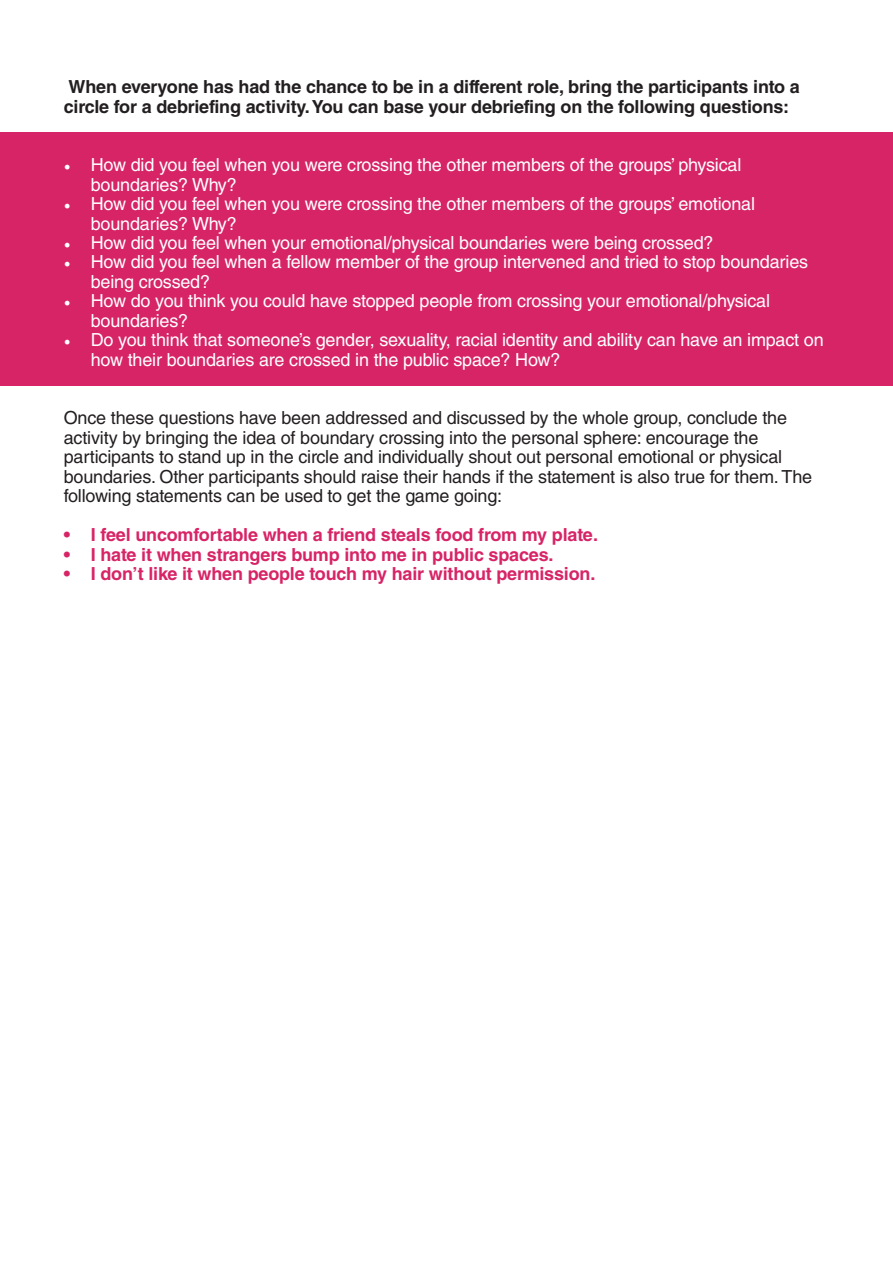
<style>
.page{position:relative;width:893px;height:1263px;background:#fff}
.page>*{position:absolute;margin:0;border:0;box-sizing:border-box;transform-origin:0 0}
.t1{font:18px/19.5px "Helvetica LT Std";letter-spacing:-.01em;color:#fff}
.t2{font:18px/19.5px "Helvetica LT Std";letter-spacing:-.01em;color:#231f20}
.t3{font:700 18px/19.5px "Helvetica LT Std";letter-spacing:-.01em;color:#231f20}
.t4{font:700 18px "Helvetica LT Std";letter-spacing:-.01em;color:#d72466}
.s1{font-family:"Minion Pro"}
</style>
<div class="page">
<div style="left:0;top:132px;width:893px;height:254px;background:#d72466"></div>
<p class="t3" style="left:64px;top:77px;width:738px">When everyone has had the chance to be in a different role, bring the participants into a circle for a debriefing activity. You can base your debriefing on the following questions:</p>
<p class="t1" style="left:91px;top:155px;width:652px;text-indent:-27px"><span class="s1">•</span> How did you feel when you were crossing the other members of the groups’ physical boundaries? Why?</p>
<p class="t1" style="left:91px;top:194px;width:666px;text-indent:-27px"><span class="s1">•</span> How did you feel when you were crossing the other members of the groups’ emotional boundaries? Why?</p>
<p class="t1" style="left:64px;top:233px;width:651px"><span class="s1">•</span> How did you feel when your emotional/physical boundaries were being crossed?</p>
<p class="t1" style="left:91px;top:252px;width:719px;text-indent:-27px"><span class="s1">•</span> How did you feel when a fellow member of the group intervened and tried to stop boundaries being crossed?</p>
<p class="t1" style="left:91px;top:291px;width:681px;text-indent:-27px"><span class="s1">•</span> How do you think you could have stopped people from crossing your emotional/physical boundaries?</p>
<p class="t1" style="left:91px;top:330px;width:734px;text-indent:-27px"><span class="s1">•</span> Do you think that someone’s gender, sexuality, racial identity and ability can have an impact on how their boundaries are crossed in the public space? How?</p>
<p class="t2" style="left:64px;top:408px;width:750px">Once these questions have been addressed and discussed by the whole group, conclude the activity by bringing the idea of boundary crossing into the personal sphere: encourage the participants to stand up in the circle and individually shout out personal emotional or physical boundaries. Other participants should raise their hands if the statement is also true for them. The following statements can be used to get the game going:</p>
<p class="t4" style="left:64px;top:524px;width:536px">• I feel uncomfortable when a friend steals food from my plate.</p>
<p class="t4" style="left:64px;top:544px;width:491px">• I hate it when strangers bump into me in public spaces.</p>
<p class="t4" style="left:64px;top:563px;width:533px">• I don’t like it when people touch my hair without permission.</p>
</div>
